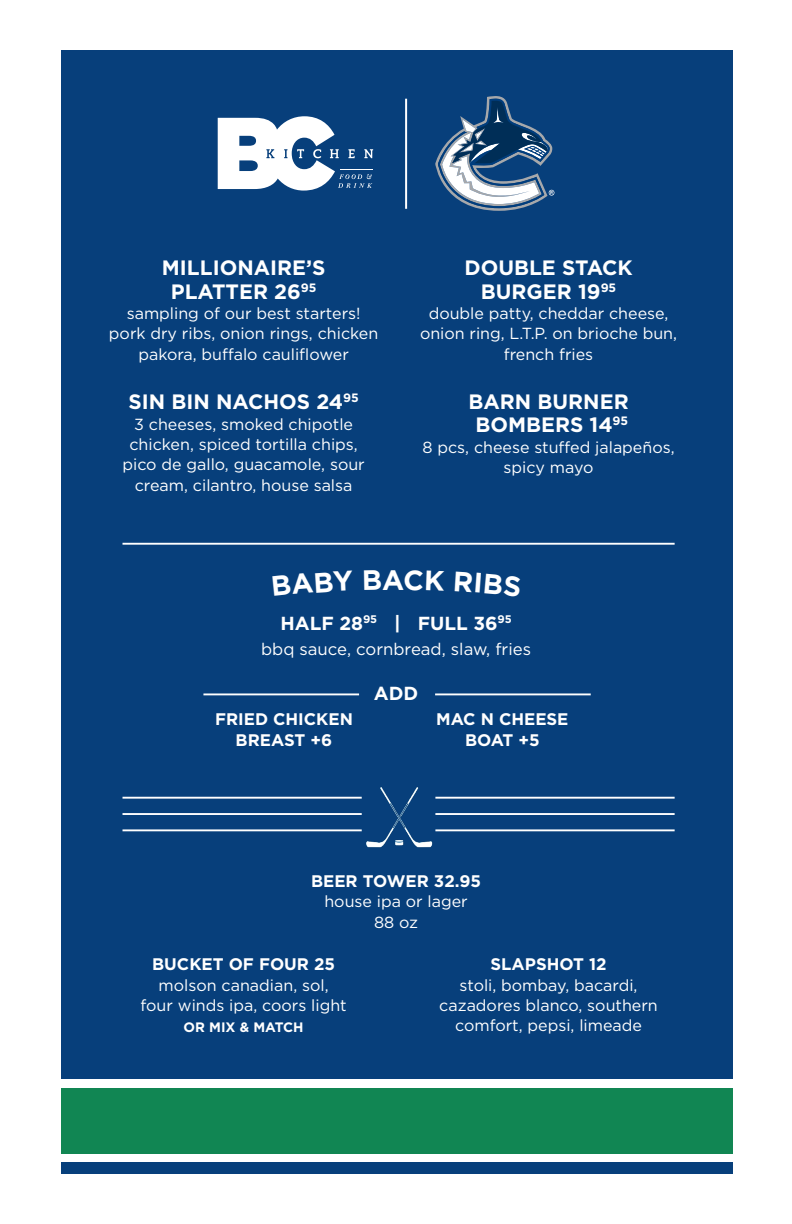
<style>
.page{position:relative;width:792px;height:1224px;background:#fff}
.page>*{position:absolute;margin:0;border:0;box-sizing:border-box;transform-origin:0 0}
.t1{font:700 28px "Gotham";color:#fff}
.ITEM_NAME{font:700 20.8px "Gotham";color:#fff}
.ITEM_NAME-2{font:700 18.8px "Gotham";color:#fff}
.ITEM_NAME-3{font:700 16.8px/20.4px "Gotham";color:#fff;text-align:center}
.ITEM_NAME-4{font:16.8px "Gotham";color:#fff}
.ITEM_NAME-5{font:16px/20.4px "Gotham";color:#fff;text-align:center}
.ITEM_NAME-6{font:700 13.6px "Gotham";color:#fff}
</style>
<div class="page">
<div style="left:61px;top:50px;width:672px;height:1029px;background:#073f7b"></div>
<div style="left:61px;top:1162px;width:672px;height:12px;background:#073f7b"></div>
<div style="left:61px;top:1089px;width:672px;height:65px;background:#118653"></div>
<svg style="left:218px;top:116px;width:155px;height:75px"></svg>
<hr style="left:340px;top:169px;width:32px;height:1px;background:#fff">
<svg style="left:435px;top:96px;width:119px;height:115px"></svg>
<hr style="left:405px;top:99px;width:2px;height:110px;background:#fff">
<hr style="left:123px;top:543px;width:552px;height:2px;background:#fff">
<hr style="left:123px;top:797px;width:239px;height:2px;background:#fff">
<hr style="left:435px;top:797px;width:240px;height:2px;background:#fff">
<hr style="left:123px;top:813px;width:239px;height:2px;background:#fff">
<hr style="left:435px;top:813px;width:240px;height:2px;background:#fff">
<hr style="left:123px;top:829px;width:239px;height:2px;background:#fff">
<hr style="left:435px;top:829px;width:240px;height:2px;background:#fff">
<hr style="left:203px;top:693px;width:156px;height:2px;background:#fff">
<hr style="left:435px;top:693px;width:156px;height:2px;background:#fff">
<img style="left:366px;top:787px;width:67px;height:61px">
<p class="ITEM_NAME" style="left:162px;top:254px;width:165px">MILLIONAIRE’S</p>
<p class="ITEM_NAME" style="left:171px;top:277px;width:147px">PLATTER 26<sup>95</sup></p>
<p class="ITEM_NAME-5" style="left:127px;top:303px;width:235px">sampling of our best starters!</p>
<p class="ITEM_NAME-5" style="left:109px;top:323px;width:271px">pork dry ribs, onion rings, chicken pakora, buffalo cauliflower</p>
<p class="ITEM_NAME" style="left:129px;top:388px;width:232px">SIN BIN NACHOS 24<sup>95</sup></p>
<p class="ITEM_NAME-5" style="left:129px;top:413px;width:230px;text-align:left">3 cheeses, smoked chipotle chicken, spiced tortilla chips,</p>
<p class="ITEM_NAME-5" style="left:122px;top:454px;width:244px">pico de gallo, guacamole, sour cream, cilantro, house salsa</p>
<p class="ITEM_NAME" style="left:464px;top:254px;width:170px">DOUBLE STACK</p>
<p class="ITEM_NAME" style="left:481px;top:277px;width:137px">BURGER 19<sup>95</sup></p>
<p class="ITEM_NAME-5" style="left:420px;top:303px;width:259px">double patty, cheddar cheese, onion ring, L.T.P. on brioche bun, french fries</p>
<p class="ITEM_NAME" style="left:468px;top:388px;width:162px">BARN BURNER</p>
<p class="ITEM_NAME" style="left:475px;top:411px;width:154px">BOMBERS 14<sup>95</sup></p>
<p class="ITEM_NAME-5" style="left:422px;top:436px;width:254px">8 pcs, cheese stuffed jalapeños, spicy mayo</p>
<h1 class="t1" style="left:382px;top:561px;width:24px">A</h1>
<p class="ITEM_NAME-2" style="left:280px;top:611px;width:233px">HALF 28<sup>95</sup> | FULL 36<sup>95</sup></p>
<p class="ITEM_NAME-4" style="left:261px;top:638px;width:271px">bbq sauce, cornbread, slaw, fries</p>
<p class="ITEM_NAME-2" style="left:374px;top:681px;width:46px">ADD</p>
<p class="ITEM_NAME-3" style="left:215px;top:709px;width:139px">FRIED CHICKEN<br>BREAST +6</p>
<p class="ITEM_NAME-3" style="left:436px;top:709px;width:134px">MAC N CHEESE<br>BOAT +5</p>
<p class="ITEM_NAME-3" style="left:311px;top:871px;width:172px">BEER TOWER 32.95</p>
<p class="ITEM_NAME-5" style="left:324px;top:891px;width:145px">house ipa or lager</p>
<p class="ITEM_NAME-5" style="left:374px;top:911px;width:46px">88 oz</p>
<p class="ITEM_NAME-3" style="left:152px;top:954px;width:184px">BUCKET OF FOUR 25</p>
<p class="ITEM_NAME-5" style="left:159px;top:974px;width:171px">molson canadian, sol,</p>
<p class="ITEM_NAME-5" style="left:141px;top:995px;width:208px">four winds ipa, coors light</p>
<p class="ITEM_NAME-6" style="left:184px;top:1019px;width:122px">OR MIX &amp; MATCH</p>
<p class="ITEM_NAME-3" style="left:490px;top:954px;width:118px">SLAPSHOT 12</p>
<p class="ITEM_NAME-5" style="left:460px;top:974px;width:179px">stoli, bombay, bacardi,</p>
<p class="ITEM_NAME-5" style="left:439px;top:995px;width:220px">cazadores blanco, southern comfort, pepsi, limeade</p>
</div>
